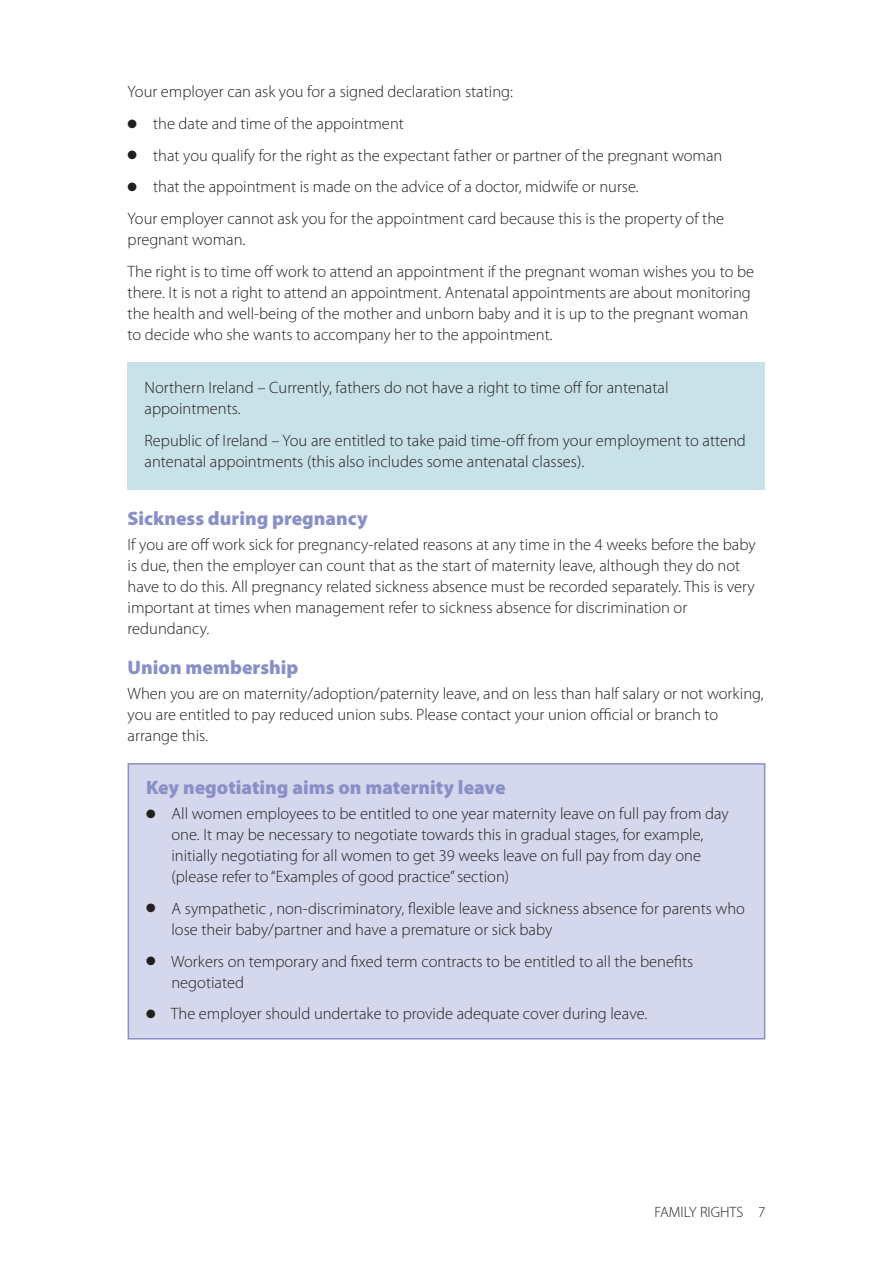
<style>
.page{position:relative;width:893px;height:1263px;background:#fff}
.page>*{position:absolute;margin:0;border:0;box-sizing:border-box;transform-origin:0 0}
.t1{font:900 19.5px "Myriad Pro";color:#8990c7}
.t2{font:300 16.5px/21px "Myriad Pro";color:#231f20}
.t3{font:300 15px "Myriad Pro";color:#231f20}
</style>
<div class="page">
<div style="left:129px;top:765px;width:635px;height:273px;background:#d5d7ec"></div>
<div style="left:128px;top:763px;width:637px;height:276px;border:2px solid #8990c7"></div>
<div style="left:128px;top:362px;width:637px;height:127px;background:#c9e1e9"></div>
<p class="t2" style="left:128px;top:83px;width:387px">Your employer can ask you for a signed declaration stating:</p>
<p class="t2" style="left:128px;top:114px;width:278px">● the date and time of the appointment</p>
<p class="t2" style="left:128px;top:146px;width:596px">● that you qualify for the right as the expectant father or partner of the pregnant woman</p>
<p class="t2" style="left:128px;top:172px;width:598px;line-height:31.7px">● that the appointment is made on the advice of a doctor, midwife or nurse.<br>Your employer cannot ask you for the appointment card because this is the property of the</p>
<p class="t2" style="left:128px;top:225px;width:628px;line-height:31.7px">pregnant woman.<br>The right is to time off work to attend an appointment if the pregnant woman wishes you to be</p>
<p class="t2" style="left:128px;top:283px;width:625px">there. It is not a right to attend an appointment. Antenatal appointments are about monitoring the health and well-being of the mother and unborn baby and it is up to the pregnant woman to decide who she wants to accompany her to the appointment.</p>
<p class="t2" style="left:145px;top:378px;width:525px">Northern Ireland – Currently, fathers do not have a right to time off for antenatal appointments.</p>
<p class="t2" style="left:145px;top:431px;width:603px">Republic of Ireland – You are entitled to take paid time-off from your employment to attend antenatal appointments (this also includes some antenatal classes).</p>
<p class="t1" style="left:128px;top:511px;width:242px">Sickness during pregnancy</p>
<p class="t2" style="left:128px;top:535px;width:630px">If you are off work sick for pregnancy-related reasons at any time in the 4 weeks before the baby is due, then the employer can count that as the start of maternity leave, although they do not have to do this. All pregnancy related sickness absence must be recorded separately. This is very important at times when management refer to sickness absence for discrimination or redundancy.</p>
<p class="t1" style="left:128px;top:660px;width:172px">Union membership</p>
<p class="t2" style="left:128px;top:684px;width:638px">When you are on maternity/adoption/paternity leave, and on less than half salary or not working, you are entitled to pay reduced union subs. Please contact your union official or branch to arrange this.</p>
<p class="t1" style="left:146px;top:780px;width:361px">Key negotiating aims on maternity leave</p>
<p class="t2" style="left:171px;top:804px;width:559px;text-indent:-25px">● All women employees to be entitled to one year maternity leave on full pay from day one. It may be necessary to negotiate towards this in gradual stages, for example, initially negotiating for all women to get 39 weeks leave on full pay from day one (please refer to“Examples of good practice”section)</p>
<p class="t2" style="left:171px;top:899px;width:575px;text-indent:-25px">● A sympathetic , non-discriminatory, flexible leave and sickness absence for parents who lose their baby/partner and have a premature or sick baby</p>
<p class="t2" style="left:171px;top:952px;width:523px;text-indent:-25px">● Workers on temporary and fixed term contracts to be entitled to all the benefits negotiated</p>
<p class="t2" style="left:146px;top:1004px;width:503px">● The employer should undertake to provide adequate cover during leave.</p>
<p class="t3" style="left:654px;top:1206px;width:112px">FAMILY RIGHTS 7</p>
</div>
